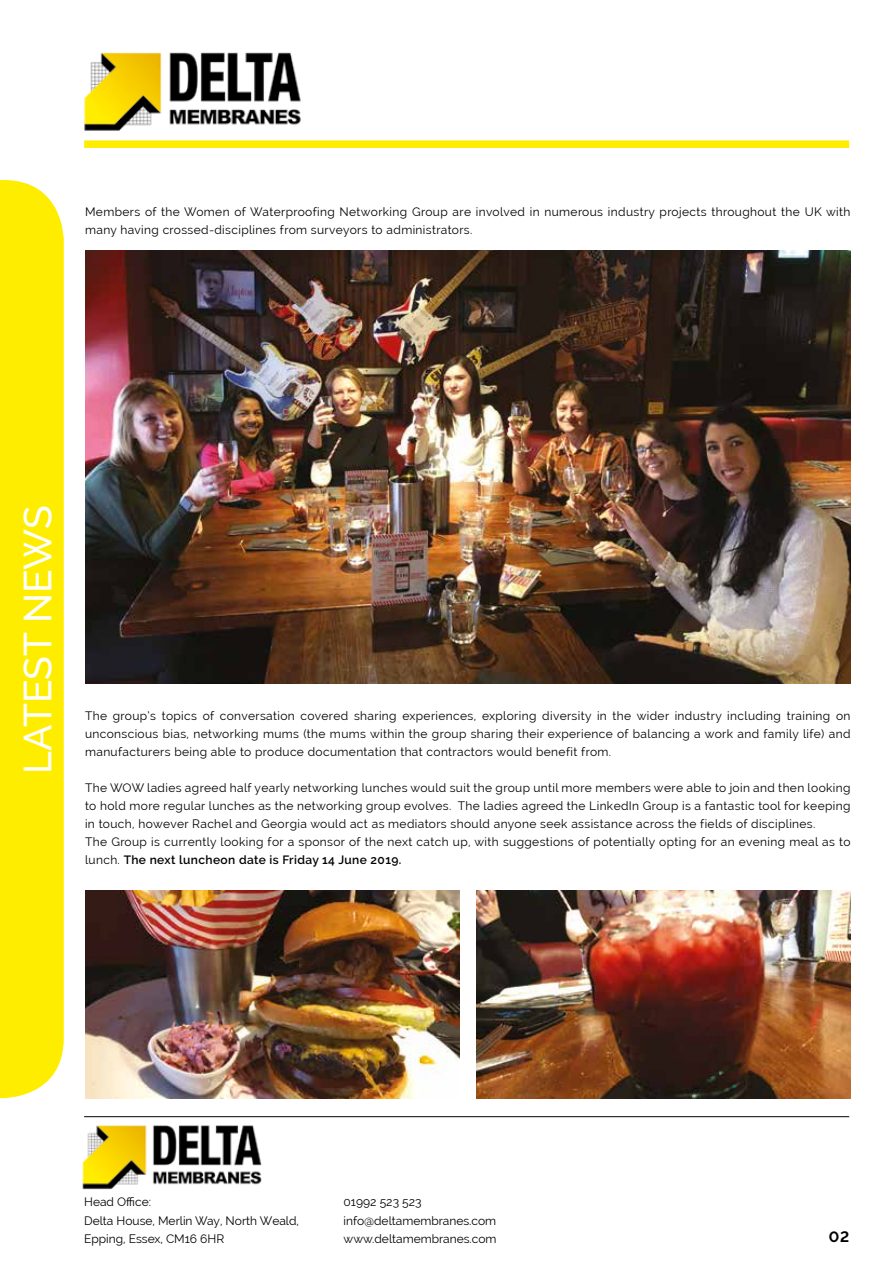
<style>
.page{position:relative;width:893px;height:1263px;background:#fff}
.page>*{position:absolute;margin:0;border:0;box-sizing:border-box;transform-origin:0 0}
.t1{font:500 39px "Raleway";color:#fff}
.t2{font:700 15px "Raleway";color:#000}
.t3{font:12px/18px "Raleway";letter-spacing:.03em;color:#000}
.t4{font:12px/18.8px "Raleway";color:#000}
.s1{font-weight:600}
</style>
<div class="page">
<hr style="left:84px;top:1116px;width:765px;height:1px;background:#000">
<div style="left:84px;top:140px;width:765px;height:8px;background:#ffed00"></div>
<div style="left:0;top:180px;width:64px;height:918px;background:#ffed00"></div>
<img style="left:84px;top:52px;width:217px;height:79px">
<img style="left:82px;top:1125px;width:180px;height:65px">
<img style="left:85px;top:251px;width:765px;height:432px">
<img style="left:476px;top:890px;width:374px;height:208px">
<img style="left:85px;top:890px;width:374px;height:208px">
<p class="t3" style="left:85px;top:203px;width:767px">Members of the Women of Waterproofing Networking Group are involved in numerous industry projects throughout the UK with many having crossed-disciplines from surveyors to administrators.</p>
<h1 class="t1" style="left:15px;top:774px;width:270px;rotate:-90deg">LATEST NEWS</h1>
<p class="t3" style="left:85px;top:707px;width:767px;text-align:justify">The group’s topics of conversation covered sharing experiences, exploring diversity in the wider industry including training on unconscious bias, networking mums (the mums within the group sharing their experience of balancing a work and family life) and manufacturers being able to produce documentation that contractors would benefit from.</p>
<p class="t3" style="left:85px;top:779px;width:767px">The WOW ladies agreed half yearly networking lunches would suit the group until more members were able to join and then looking to hold more regular lunches as the networking group evolves. The ladies agreed the LinkedIn Group is a fantastic tool for keeping in touch, however Rachel and Georgia would act as mediators should anyone seek assistance across the fields of disciplines.<br>The Group is currently looking for a sponsor of the next catch up, with suggestions of potentially opting for an evening meal as to lunch. <span class="s1">The next luncheon date is Friday 14 June 2019.</span></p>
<p class="t4" style="left:84px;top:1192px;width:216px">Head Office:<br>Delta House, Merlin Way, North Weald,<br>Epping, Essex, CM16 6HR</p>
<p class="t4" style="left:344px;top:1192px;width:154px">01992 523 523 info@deltamembranes.com www.deltamembranes.com</p>
<p class="t2" style="left:829px;top:1228px;width:22px">02</p>
</div>
